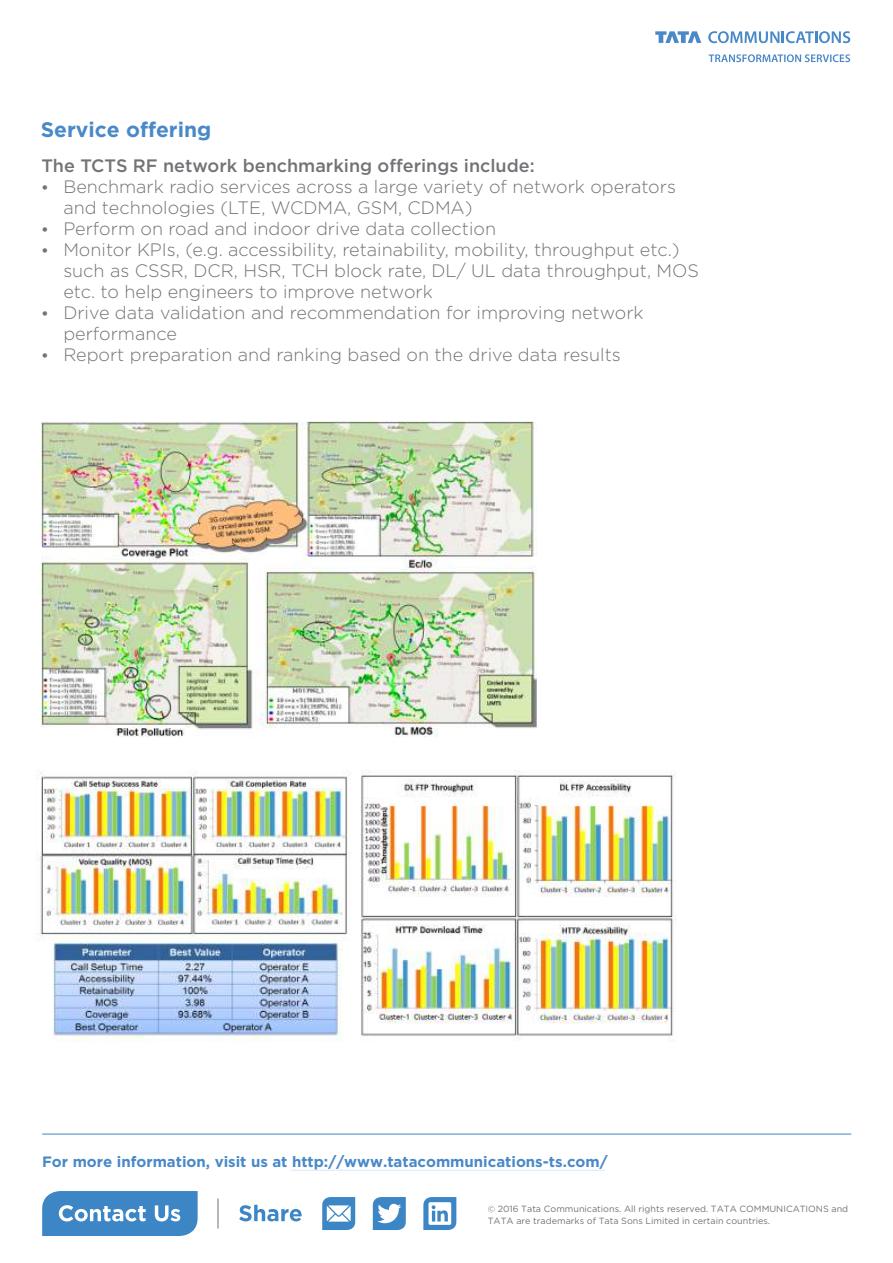
<style>
.page{position:relative;width:893px;height:1263px;background:#fff}
.page>*{position:absolute;margin:0;border:0;box-sizing:border-box;transform-origin:0 0}
.t1{font:700 21px "Gotham";color:#4989c7}
.t2{font:300 18px/21px "Gotham";color:#727376}
.t3{font:500 18px "Gotham";color:#727376}
.t4{font:700 15px "Gotham";color:#4989c7}
.t5{font:9px/12.3px "Gotham";color:#727376}
</style>
<div class="page">
<hr style="left:42px;top:1134px;width:809px;height:1px;background:#3d86c6">
<hr style="left:291px;top:1170px;width:314px;height:1px;background:#d8e7f4">
<svg style="left:42px;top:1191px;width:156px;height:45px;background:#5796cd"></svg>
<svg style="left:423px;top:1197px;width:33px;height:33px"></svg>
<svg style="left:373px;top:1197px;width:33px;height:33px"></svg>
<svg style="left:322px;top:1197px;width:33px;height:33px"></svg>
<svg style="left:239px;top:1205px;width:63px;height:16px"></svg>
<hr style="left:218px;top:1198px;width:1px;height:30px;background:#717171">
<svg style="left:488px;top:1206px;width:6px;height:6px"></svg>
<svg style="left:708px;top:31px;width:142px;height:12px"></svg>
<svg style="left:655px;top:31px;width:46px;height:12px"></svg>
<svg style="left:709px;top:54px;width:141px;height:8px"></svg>
<img style="left:36px;top:770px;width:639px;height:271px">
<img style="left:41px;top:422px;width:495px;height:315px">
<p class="t1" style="left:41px;top:122px;width:172px">Service offering</p>
<p class="t3" style="left:41px;top:159px;width:495px">The TCTS RF network benchmarking offerings include:</p>
<p class="t2" style="left:63px;top:177px;width:637px">Benchmark radio services across a large variety of network operators and technologies (LTE, WCDMA, GSM, CDMA)<br>Perform on road and indoor drive data collection<br>Monitor KPIs, (e.g. accessibility, retainability, mobility, throughput etc.) such as CSSR, DCR, HSR, TCH block rate, DL/ UL data throughput, MOS etc. to help engineers to improve network<br>Drive data validation and recommendation for improving network performance<br>Report preparation and ranking based on the drive data results</p>
<p class="t4" style="left:42px;top:1156px;width:567px">For more information, visit us at http://www.tatacommunications-ts.com/</p>
<p class="t5" style="left:488px;top:1203px;width:362px;text-indent:10px">2016 Tata Communications. All rights reserved. TATA COMMUNICATIONS and<br>TATA are trademarks of Tata Sons Limited in certain countries.</p>
</div>
